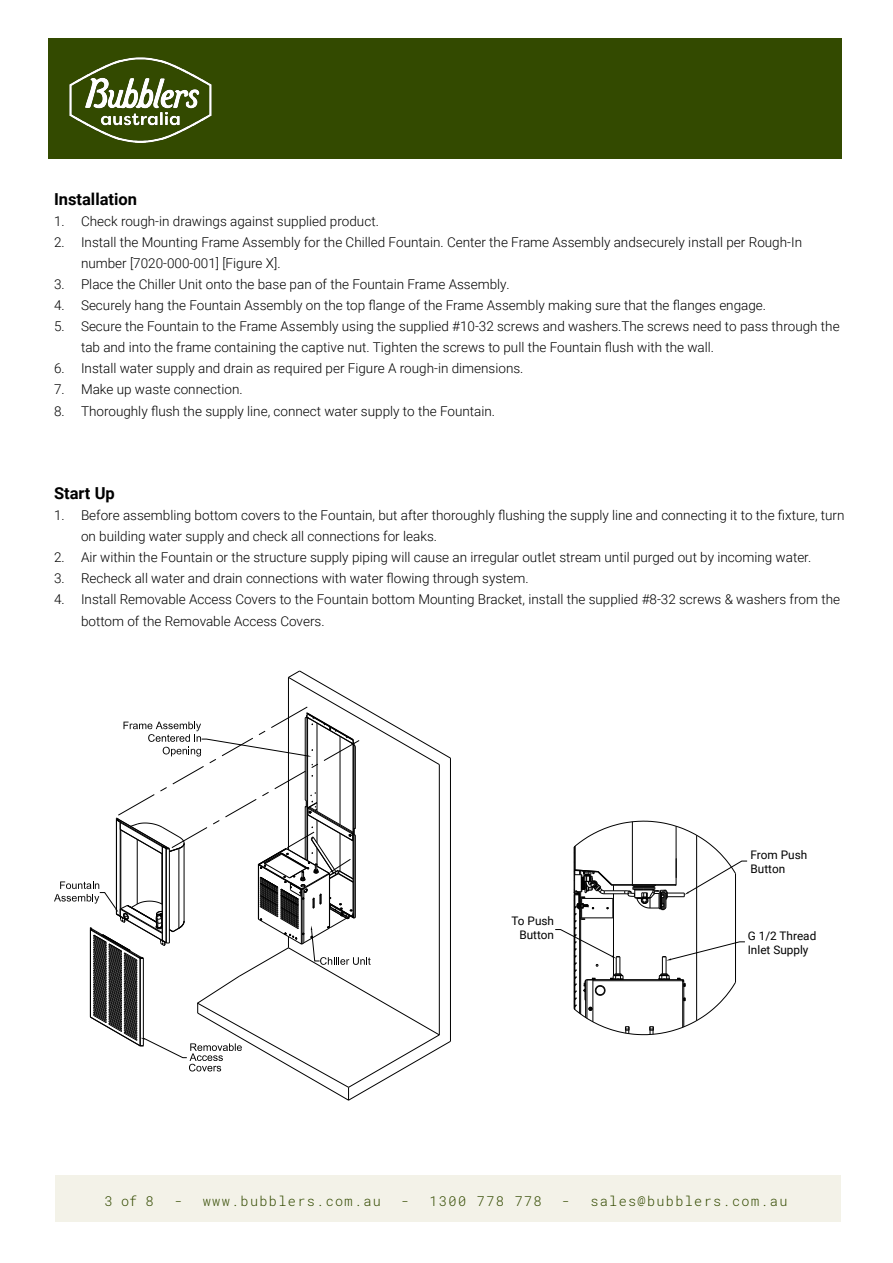
<style>
.page{position:relative;width:893px;height:1263px;background:#fff}
.page>*{position:absolute;margin:0;border:0;box-sizing:border-box;transform-origin:0 0}
.t1{font:700 16.5px "Roboto";color:#000}
.t2{font:300 13.5px/21px "Roboto";color:#000}
.t3{font:300 13.5px "Roboto Mono";letter-spacing:.1em;color:#334a00}
.t4{font:11.85px/14.1px "Roboto";color:#000}
</style>
<div class="page">
<div style="left:48px;top:38px;width:794px;height:121px;background:#334a00"></div>
<img style="left:69px;top:57px;width:143px;height:86px">
<div style="left:55px;top:1176px;width:785px;height:46px;background:#f3f2e8"></div>
<svg style="left:54px;top:671px;width:397px;height:429px"></svg>
<svg style="left:555px;top:820px;width:193px;height:215px"></svg>
<p class="t1" style="left:54px;top:188px;width:85px">Installation</p>
<p class="t2" style="left:54px;top:211px;width:326px">1. Check rough-in drawings against supplied product.</p>
<p class="t2" style="left:81px;top:232px;width:723px;text-indent:-27px">2. Install the Mounting Frame Assembly for the Chilled Fountain. Center the Frame Assembly andsecurely install per Rough-In number [7020-000-001] [Figure X].</p>
<p class="t2" style="left:54px;top:274px;width:457px">3. Place the Chiller Unit onto the base pan of the Fountain Frame Assembly.</p>
<p class="t2" style="left:54px;top:295px;width:714px">4. Securely hang the Fountain Assembly on the top flange of the Frame Assembly making sure that the flanges engage.</p>
<p class="t2" style="left:81px;top:316px;width:760px;text-indent:-27px">5. Secure the Fountain to the Frame Assembly using the supplied #10-32 screws and washers.The screws need to pass through the tab and into the frame containing the captive nut. Tighten the screws to pull the Fountain flush with the wall.</p>
<p class="t2" style="left:54px;top:358px;width:471px">6. Install water supply and drain as required per Figure A rough-in dimensions.</p>
<p class="t2" style="left:54px;top:379px;width:190px">7. Make up waste connection.</p>
<p class="t2" style="left:54px;top:400px;width:443px">8. Thoroughly flush the supply line, connect water supply to the Fountain.</p>
<p class="t1" style="left:54px;top:482px;width:62px">Start Up</p>
<p class="t2" style="left:81px;top:505px;width:765px;text-indent:-27px">1. Before assembling bottom covers to the Fountain, but after thoroughly flushing the supply line and connecting it to the fixture, turn on building water supply and check all connections for leaks.</p>
<p class="t2" style="left:54px;top:547px;width:759px">2. Air within the Fountain or the structure supply piping will cause an irregular outlet stream until purged out by incoming water.</p>
<p class="t2" style="left:54px;top:568px;width:476px">3. Recheck all water and drain connections with water flowing through system.</p>
<p class="t2" style="left:81px;top:589px;width:760px;text-indent:-27px">4. Install Removable Access Covers to the Fountain bottom Mounting Bracket, install the supplied #8-32 screws &amp; washers from the bottom of the Removable Access Covers.</p>
<p class="t4" style="left:511px;top:913px;width:44px;text-align:right">To Push<br>Button</p>
<p class="t4" style="left:751px;top:847px;width:58px">From Push<br>Button</p>
<p class="t4" style="left:748px;top:928px;width:70px">G 1/2 Thread<br>Inlet Supply</p>
<p class="t3" style="left:105px;top:1191px;width:50px">3 of 8</p>
<p class="t3" style="left:174px;top:1191px;width:208px">- www.bubblers.com.au</p>
<p class="t3" style="left:401px;top:1191px;width:142px">- 1300 778 778</p>
<p class="t3" style="left:562px;top:1191px;width:227px">- sales@bubblers.com.au</p>
</div>
